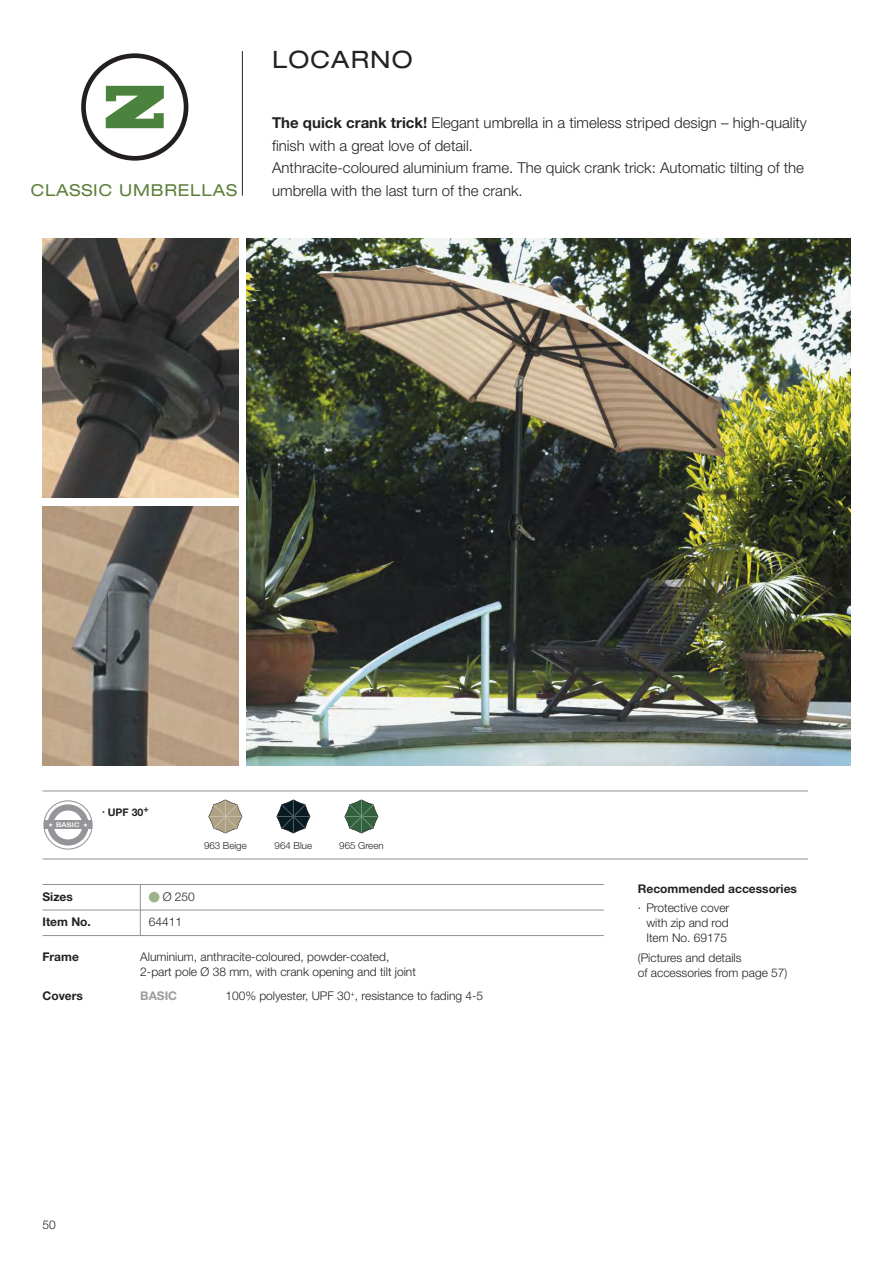
<style>
.page{position:relative;width:893px;height:1263px;background:#fff}
.page>*{position:absolute;margin:0;border:0;box-sizing:border-box;transform-origin:0 0}
.t1{font:expanded 24px "Helvetica Neue";letter-spacing:.05em;color:#222221}
.t2{font:expanded 16.5px "Helvetica Neue";letter-spacing:.05em;color:#5e803b}
.t3{font:300 15px/22.5px "Helvetica Neue";color:#222221}
.t4{font:300 12px/15px "Helvetica Neue";color:#222221}
.t5{font:700 12px "Helvetica Neue";color:#222221}
.t6{font:700 12px "Helvetica Neue";color:#9b9c9c}
.t7{font:700 10.5px "Helvetica Neue";color:#222221}
.t8{font:300 9.75px "Helvetica Neue";color:#222221}
.t9{font:500 expanded 6.3px "Helvetica Neue";letter-spacing:.045em;color:#fff}
.s1{font-weight:700}
</style>
<div class="page">
<svg style="left:81px;top:53px;width:107px;height:108px"></svg>
<hr style="left:242px;top:51px;width:1px;height:145px;background:#222221">
<img style="left:247px;top:238px;width:603px;height:527px">
<img style="left:43px;top:238px;width:195px;height:259px">
<img style="left:43px;top:506px;width:195px;height:259px">
<svg style="left:208px;top:799px;width:34px;height:34px"></svg>
<svg style="left:276px;top:799px;width:34px;height:34px"></svg>
<svg style="left:344px;top:799px;width:34px;height:34px"></svg>
<hr style="left:43px;top:791px;width:765px;height:1px;background:#919190">
<hr style="left:43px;top:859px;width:765px;height:1px;background:#919190">
<div style="left:149px;top:892px;width:10px;height:10px;background:#9fb389;border-radius:50%"></div>
<hr style="left:43px;top:910px;width:561px;height:1px;background:#919190">
<hr style="left:43px;top:884px;width:561px;height:1px;background:#919190">
<hr style="left:43px;top:935px;width:561px;height:1px;background:#919190">
<hr style="left:140px;top:884px;width:1px;height:51px;background:#919190">
<svg style="left:45px;top:802px;width:46px;height:46px"></svg>
<div style="left:43px;top:800px;width:50px;height:50px;border:1px solid #939598;border-radius:50%"></div>
<div style="left:47px;top:804px;width:42px;height:41px;background:#939598;border-radius:50%"></div>
<div style="left:54px;top:810px;width:29px;height:29px;background:#fff;border-radius:50%"></div>
<div style="left:44px;top:821px;width:48px;height:8px;background:#939598"></div>
<svg style="left:83px;top:823px;width:5px;height:4px"></svg>
<h1 class="t1" style="left:272px;top:51px;width:142px">LOCARNO</h1>
<p class="t3" style="left:272px;top:113px;width:536px"><span class="s1">The quick crank trick!</span> Elegant umbrella in a timeless striped design – high-quality finish with a great love of detail.<br>Anthracite-coloured aluminium frame. The quick crank trick: Automatic tilting of the</p>
<h2 class="t2" style="left:31px;top:184px;width:208px">CLASSIC UMBRELLAS</h2>
<p class="t3" style="left:272px;top:181px;width:252px">umbrella with the last turn of the crank.</p>
<p class="t9" style="left:56px;top:823px;width:25px">BASIC</p>
<p class="t7" style="left:102px;top:809px;width:48px">· UPF 30<sup>+</sup></p>
<p class="t8" style="left:204px;top:842px;width:44px">963 Beige</p>
<p class="t8" style="left:275px;top:842px;width:39px">964 Blue</p>
<p class="t8" style="left:339px;top:842px;width:46px">965 Green</p>
<p class="t5" style="left:43px;top:892px;width:32px">Sizes</p>
<p class="t4" style="left:163px;top:890px;width:34px">Ø 250</p>
<p class="t5" style="left:43px;top:918px;width:50px">Item No.</p>
<p class="t4" style="left:149px;top:916px;width:35px">64411</p>
<p class="t5" style="left:43px;top:952px;width:38px">Frame</p>
<p class="t4" style="left:140px;top:950px;width:277px">Aluminium, anthracite-coloured, powder-coated,<br>2-part pole Ø 38 mm, with crank opening and tilt joint</p>
<p class="t5" style="left:43px;top:991px;width:42px">Covers</p>
<p class="t6" style="left:140px;top:991px;width:38px">BASIC</p>
<p class="t4" style="left:225px;top:989px;width:259px">100% polyester, UPF 30<sup>+</sup>, resistance to fading 4-5</p>
<p class="t4" style="left:43px;top:1218px;width:15px">50</p>
<p class="t5" style="left:638px;top:884px;width:161px">Recommended accessories</p>
<p class="t4" style="left:646px;top:902px;width:85px;text-align:justify;text-indent:-9px">· Protective cover with zip and rod Item No. 69175</p>
<p class="t4" style="left:638px;top:951px;width:151px">(Pictures and details<br>of accessories from page 57)</p>
</div>
